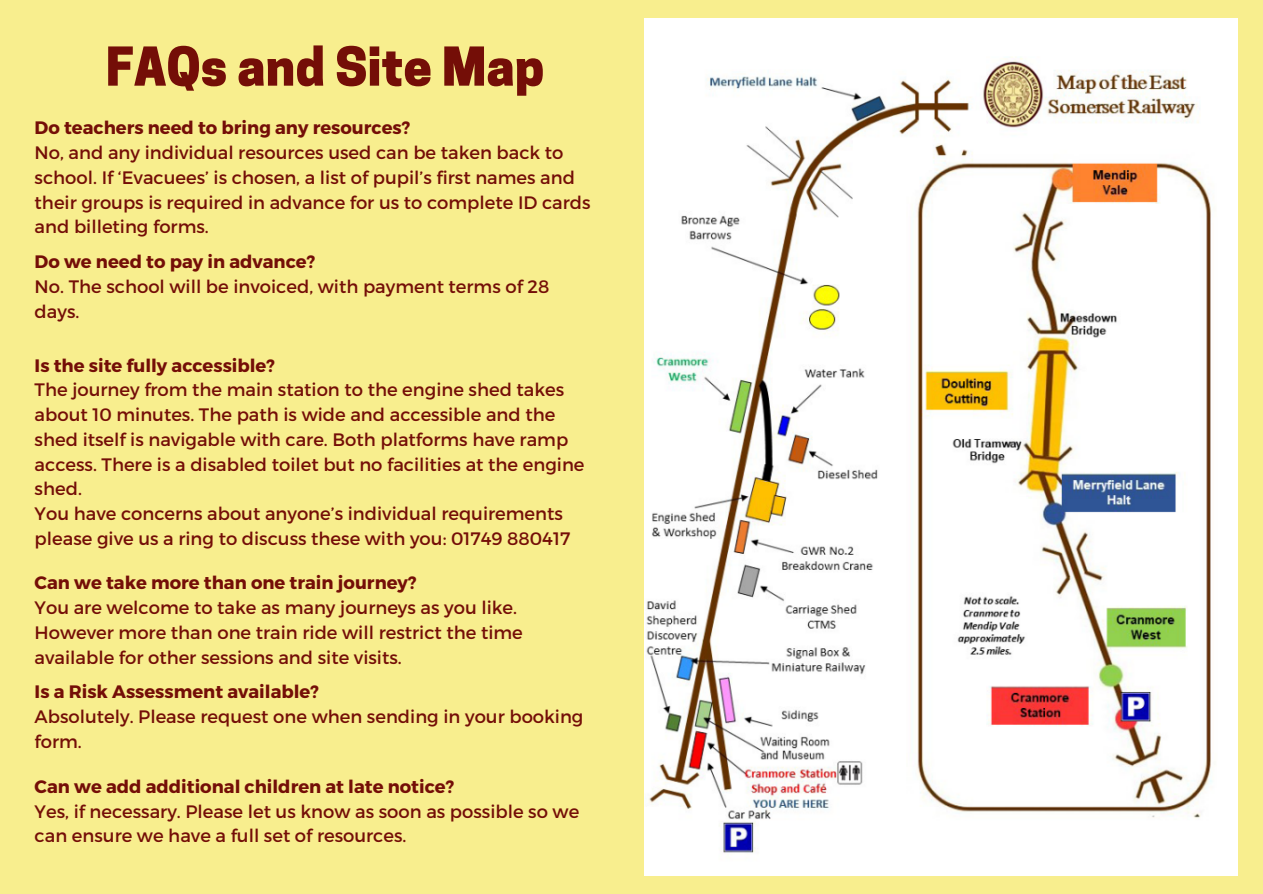
<style>
.page{position:relative;width:1263px;height:894px;background:#fff}
.page>*{position:absolute;margin:0;border:0;box-sizing:border-box;transform-origin:0 0}
.t1{font:800 50.25px "Cooper Hewitt";color:#740e07}
.t2{font:18px/24.8px "Montserrat";color:#740e07}
.t3{font:700 18px "Montserrat";color:#740e07}
</style>
<div class="page">
<div style="left:0;top:0;width:1263px;height:893px;background:#f8ee8e"></div>
<img style="left:645px;top:19px;width:593px;height:856px">
<p class="t1" style="left:106px;top:48px;width:440px">FAQs and Site Map</p>
<p class="t3" style="left:35px;top:116px;width:377px">Do teachers need to bring any resources?</p>
<p class="t2" style="left:35px;top:139px;width:557px">No, and any individual resources used can be taken back to school. If ‘Evacuees’ is chosen, a list of pupil’s first names and their groups is required in advance for us to complete ID cards and billeting forms.</p>
<p class="t3" style="left:35px;top:250px;width:282px">Do we need to pay in advance?</p>
<p class="t2" style="left:35px;top:273px;width:516px">No. The school will be invoiced, with payment terms of 28 days.</p>
<p class="t3" style="left:35px;top:353px;width:242px">Is the site fully accessible?</p>
<p class="t2" style="left:35px;top:376px;width:551px">The journey from the main station to the engine shed takes about 10 minutes. The path is wide and accessible and the shed itself is navigable with care. Both platforms have ramp access. There is a disabled toilet but no facilities at the engine shed.</p>
<p class="t2" style="left:35px;top:500px;width:537px">You have concerns about anyone’s individual requirements please give us a ring to discuss these with you: 01749 880417</p>
<p class="t3" style="left:35px;top:571px;width:383px">Can we take more than one train journey?</p>
<p class="t2" style="left:35px;top:594px;width:490px">You are welcome to take as many journeys as you like.<br>However more than one train ride will restrict the time available for other sessions and site visits.</p>
<p class="t3" style="left:35px;top:680px;width:286px">Is a Risk Assessment available?</p>
<p class="t2" style="left:35px;top:703px;width:550px">Absolutely. Please request one when sending in your booking form.</p>
<p class="t3" style="left:35px;top:774px;width:421px">Can we add additional children at late notice?</p>
<p class="t2" style="left:35px;top:797px;width:546px">Yes, if necessary. Please let us know as soon as possible so we can ensure we have a full set of resources.</p>
</div>
